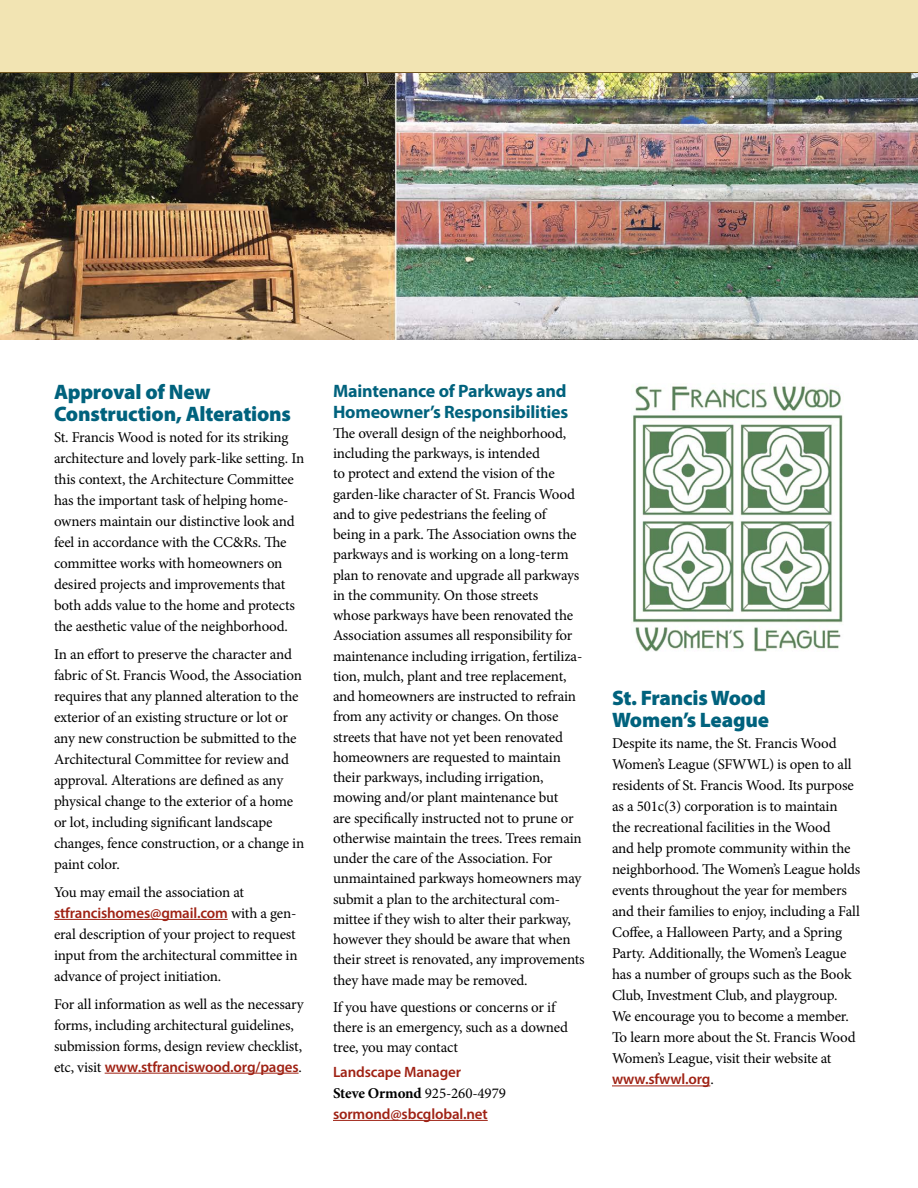
<style>
.page{position:relative;width:918px;height:1188px;background:#fff}
.page>*{position:absolute;margin:0;border:0;box-sizing:border-box;transform-origin:0 0}
.t1{font:900 21px/22.5px "Myriad Pro";letter-spacing:-.01em;color:#00627d}
.t2{font:700 18px/21px "Myriad Pro";letter-spacing:-.01em;color:#00627d}
.t3{font:15px/21px "Minion Pro";letter-spacing:-.015em;color:#000}
.t4{font:600 15px "Myriad Pro";letter-spacing:-.01em;color:#9f2214}
.s1{font-family:"Minion Pro";font-weight:400;color:#000}
.s2{font-weight:700}
</style>
<div class="page">
<div style="left:0;top:0;width:918px;height:73px;background:#f2e4b3"></div>
<hr style="left:0;top:72px;width:918px;height:2px;background:#5a3b00">
<hr style="left:54px;top:919px;width:174px;height:1px;background:#9f2214">
<hr style="left:105px;top:1073px;width:194px;height:1px;background:#9f2214">
<hr style="left:333px;top:1120px;width:155px;height:1px;background:#9f2214">
<hr style="left:612px;top:1086px;width:98px;height:1px;background:#9f2214">
<img style="left:632px;top:385px;width:211px;height:267px">
<img style="left:0;top:74px;width:918px;height:265px">
<h1 class="t1" style="left:54px;top:380px;width:239px">Approval of New<br>Construction, Alterations</h1>
<p class="t3" style="left:54px;top:427px;width:252px">St. Francis Wood is noted for its striking architecture and lovely park-like setting. In this context, the Architecture Committee has the important task of helping home&shy;owners maintain our distinctive look and feel in accordance with the CC&amp;Rs. The committee works with homeowners on desired projects and improvements that both adds value to the home and protects the aesthetic value of the neighborhood.</p>
<p class="t3" style="left:54px;top:644px;width:252px">In an effort to preserve the character and fabric of St. Francis Wood, the Association requires that any planned alteration to the exterior of an existing structure or lot or any new construction be submitted to the Architectural Committee for review and approval. Alterations are defined as any physical change to the exterior of a home or lot, including significant landscape changes, fence construction, or a change in paint color.</p>
<p class="t3" style="left:54px;top:882px;width:192px">You may email the association at</p>
<p class="t4" style="left:54px;top:903px;width:244px">stfrancishomes@gmail.com <span class="s1">with a gen-</span></p>
<p class="t3" style="left:54px;top:924px;width:245px">eral description of your project to request input from the architectural committee in advance of project initiation.</p>
<p class="t3" style="left:54px;top:993px;width:251px">For all information as well as the necessary forms, including architectural guidelines, submission forms, design review checklist,</p>
<p class="t4" style="left:54px;top:1057px;width:250px"><span class="s1">etc, visit</span> www.stfranciswood.org/pages<span class="s1">.</span></p>
<p class="t2" style="left:333px;top:380px;width:237px">Maintenance of Parkways and<br>Homeowner’s Responsibilities</p>
<p class="t3" style="left:333px;top:423px;width:253px;line-height:20.2px">The overall design of the neighborhood, including the parkways, is intended<br>to protect and extend the vision of the garden-like character of St. Francis Wood and to give pedestrians the feeling of<br>being in a park. The Association owns the parkways and is working on a long-term plan to renovate and upgrade all parkways in the community. On those streets<br>whose parkways have been renovated the Association assumes all responsibility for maintenance including irrigation, fertiliza&shy;tion, mulch, plant and tree replacement, and homeowners are instructed to refrain from any activity or changes. On those streets that have not yet been renovated homeowners are requested to maintain their parkways, including irrigation, mowing and/or plant maintenance but<br>are specifically instructed not to prune or otherwise maintain the trees. Trees remain under the care of the Association. For unmaintained parkways homeowners may submit a plan to the architectural com&shy;mittee if they wish to alter their parkway, however they should be aware that when their street is renovated, any improvements they have made may be removed.</p>
<p class="t3" style="left:333px;top:997px;width:237px;line-height:20.2px">If you have questions or concerns or if there is an emergency, such as a downed tree, you may contact</p>
<p class="t4" style="left:333px;top:1062px;width:130px">Landscape Manager</p>
<p class="t3" style="left:333px;top:1083px;width:174px"><span class="s2">Steve Ormond</span> 925-260-4979</p>
<p class="t4" style="left:333px;top:1104px;width:156px">sormond@sbcglobal.net</p>
<h1 class="t1" style="left:612px;top:686px;width:159px">St. Francis Wood<br>Women’s League</h1>
<p class="t3" style="left:612px;top:733px;width:250px">Despite its name, the St. Francis Wood Women’s League (SFWWL) is open to all residents of St. Francis Wood. Its purpose as a 501c(3) corporation is to maintain<br>the recreational facilities in the Wood<br>and help promote community within the neighborhood. The Women’s League holds events throughout the year for members and their families to enjoy, including a Fall Coffee, a Halloween Party, and a Spring Party. Additionally, the Women’s League has a number of groups such as the Book Club, Investment Club, and playgroup.<br>We encourage you to become a member.<br>To learn more about the St. Francis Wood Women’s League, visit their website at</p>
<p class="t4" style="left:612px;top:1070px;width:103px">www.sfwwl.org<span class="s1">.</span></p>
</div>
